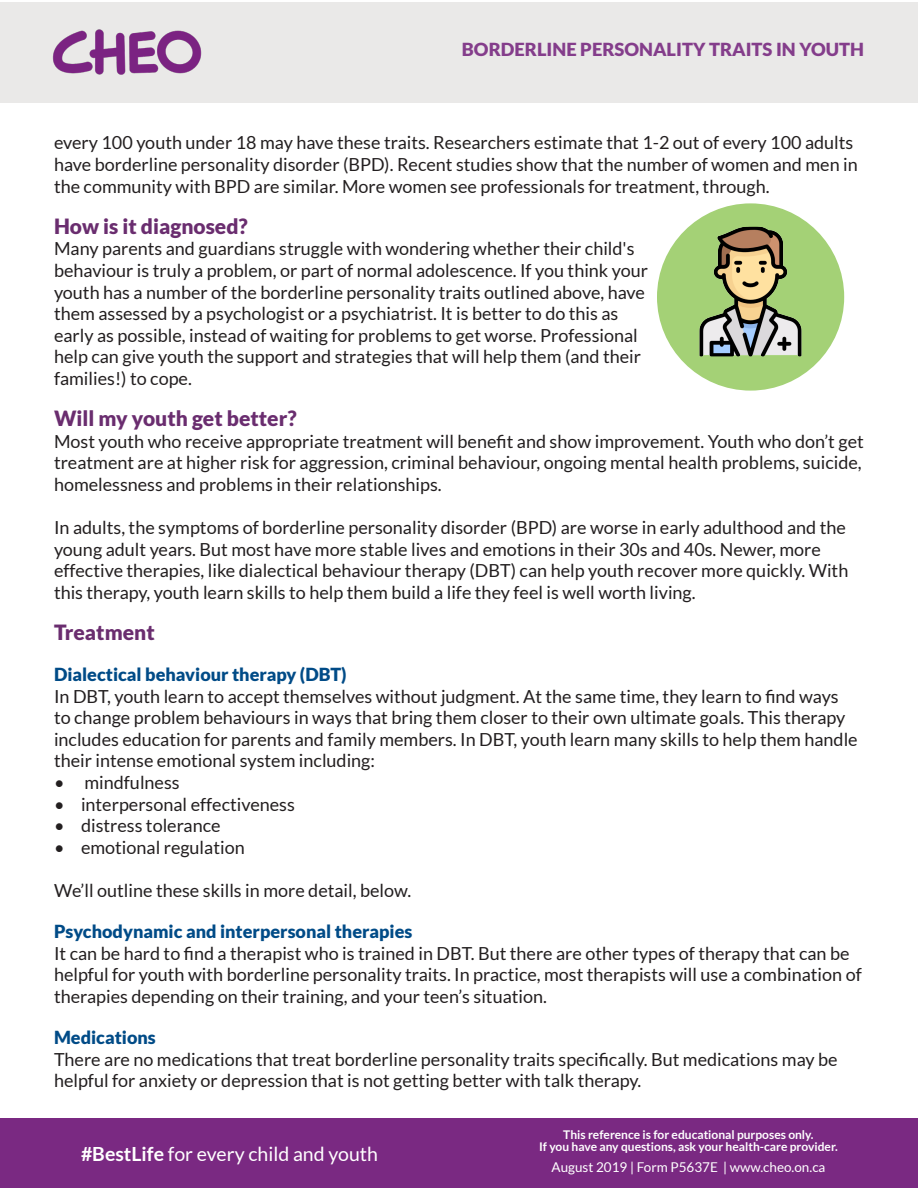
<style>
.page{position:relative;width:918px;height:1188px;background:#fff}
.page>*{position:absolute;margin:0;border:0;box-sizing:border-box;transform-origin:0 0}
.Heading_1_-_Purple{font:900 21px "Lato";color:#6a2d6f}
.t1{font:19.5px "Lato";color:#fff}
.t2{font:18px/21.6px "Lato";color:#231f20}
.Dark_blue_subhead{font:900 18px "Lato";color:#004b87}
.t3{font:900 18px "Lato";color:#843d8b}
.t4{font:13.5px "Lato";color:#fff}
.t5{font:700 12px/12px "Lato";color:#fff;text-align:center}
.s1{font-weight:700}
</style>
<div class="page">
<div style="left:0;top:2px;width:918px;height:101px;background:#eae9e8"></div>
<img style="left:52px;top:29px;width:150px;height:46px">
<div style="left:0;top:1119px;width:918px;height:69px;background:#7a2982"></div>
<div style="left:657px;top:203px;width:187px;height:188px;background:#a4d176;border-radius:50%"></div>
<img style="left:686px;top:227px;width:130px;height:129px">
<p class="t3" style="left:462px;top:39px;width:404px">BORDERLINE PERSONALITY TRAITS IN YOUTH</p>
<p class="t2" style="left:54px;top:132px;width:805px">every 100 youth under 18 may have these traits. Researchers estimate that 1-2 out of every 100 adults have borderline personality disorder (BPD). Recent studies show that the number of women and men in the community with BPD are similar. More women see professionals for treatment, through.</p>
<h2 class="Heading_1_-_Purple" style="left:54px;top:214px;width:195px">How is it diagnosed?</h2>
<p class="t2" style="left:54px;top:238px;width:596px">Many parents and guardians struggle with wondering whether their child's behaviour is truly a problem, or part of normal adolescence. If you think your youth has a number of the borderline personality traits outlined above, have them assessed by a psychologist or a psychiatrist. It is better to do this as early as possible, instead of waiting for problems to get worse. Professional help can give youth the support and strategies that will help them (and their families!) to cope.</p>
<h2 class="Heading_1_-_Purple" style="left:54px;top:406px;width:244px">Will my youth get better?</h2>
<p class="t2" style="left:54px;top:430px;width:811px">Most youth who receive appropriate treatment will benefit and show improvement. Youth who don’t get treatment are at higher risk for aggression, criminal behaviour, ongoing mental health problems, suicide,</p>
<p class="t2" style="left:54px;top:473px;width:389px">homelessness and problems in their relationships.</p>
<p class="t2" style="left:54px;top:517px;width:796px">In adults, the symptoms of borderline personality disorder (BPD) are worse in early adulthood and the young adult years. But most have more stable lives and emotions in their 30s and 40s. Newer, more effective therapies, like dialectical behaviour therapy (DBT) can help youth recover more quickly. With this therapy, youth learn skills to help them build a life they feel is well worth living.</p>
<h2 class="Heading_1_-_Purple" style="left:54px;top:620px;width:102px">Treatment</h2>
<h3 class="Dark_blue_subhead" style="left:54px;top:664px;width:294px">Dialectical behaviour therapy (DBT)</h3>
<p class="t2" style="left:54px;top:685px;width:805px">In DBT, youth learn to accept themselves without judgment. At the same time, they learn to find ways to change problem behaviours in ways that bring them closer to their own ultimate goals. This therapy includes education for parents and family members. In DBT, youth learn many skills to help them handle their intense emotional system including:</p>
<p class="t2" style="left:54px;top:772px;width:127px">• mindfulness</p>
<p class="t2" style="left:54px;top:793px;width:242px">• interpersonal effectiveness</p>
<p class="t2" style="left:54px;top:815px;width:168px">• distress tolerance</p>
<p class="t2" style="left:54px;top:836px;width:192px">• emotional regulation</p>
<p class="t2" style="left:54px;top:880px;width:359px">We’ll outline these skills in more detail, below.</p>
<h3 class="Dark_blue_subhead" style="left:54px;top:921px;width:360px">Psychodynamic and interpersonal therapies</h3>
<p class="t2" style="left:54px;top:942px;width:809px">It can be hard to find a therapist who is trained in DBT. But there are other types of therapy that can be helpful for youth with borderline personality traits. In practice, most therapists will use a combination of therapies depending on their training, and your teen’s situation.</p>
<h3 class="Dark_blue_subhead" style="left:54px;top:1027px;width:103px">Medications</h3>
<p class="t2" style="left:54px;top:1048px;width:785px">There are no medications that treat borderline personality traits specifically. But medications may be helpful for anxiety or depression that is not getting better with talk therapy.</p>
<p class="t1" style="left:81px;top:1143px;width:298px"><span class="s1">#BestLife</span> for every child and youth</p>
<p class="t5" style="left:539px;top:1129px;width:300px">This reference is for educational purposes only.<br>If you have any questions, ask your health-care provider.</p>
<p class="t4" style="left:552px;top:1160px;width:275px">August 2019 | Form P5637E | www.cheo.on.ca</p>
</div>
